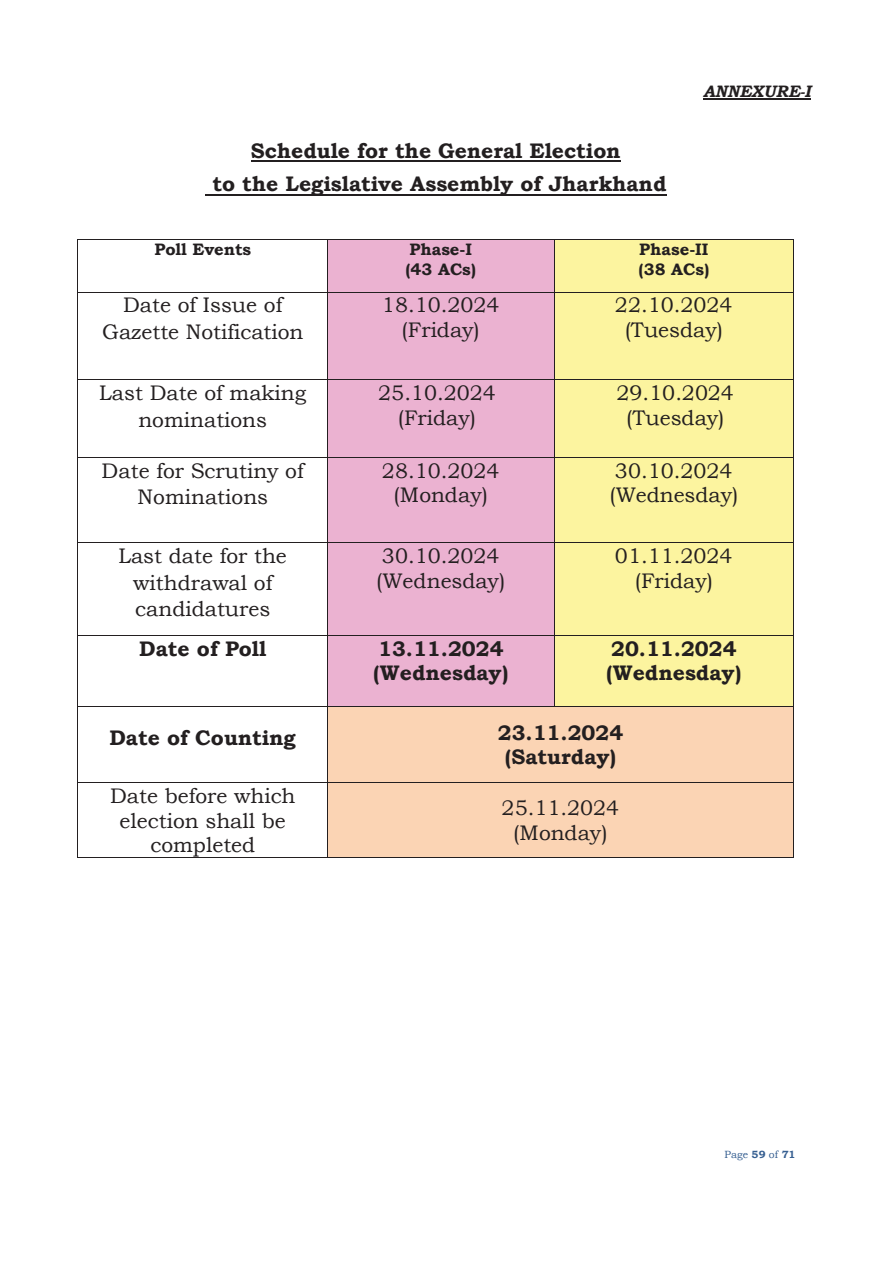
<style>
.page{position:relative;width:894px;height:1264px;background:#fff}
.page>*{position:absolute;margin:0;border:0;box-sizing:border-box;transform-origin:0 0}
.t1{font:21px/24.6px "Bookman Old Style";color:#231f20;text-align:center}
.t2{font:700 21px/24.8px "Bookman Old Style";color:#231f20;text-align:center}
.t3{font:700 16.5px/19.5px "Bookman Old Style";color:#231f20}
.t4{font:italic 700 16.5px "Bookman Old Style";color:#231f20}
.t5{font:10.5px "Bookman Old Style";letter-spacing:.005em;color:#365f91}
.s1{font-weight:700}
</style>
<div class="page">
<hr style="left:703px;top:99px;width:107px;height:1px;background:#231f20">
<hr style="left:251px;top:160px;width:369px;height:1px;background:#231f20">
<hr style="left:205px;top:194px;width:461px;height:1px;background:#231f20">
<div style="left:328px;top:239px;width:225px;height:53px;background:#ebb2d1"></div>
<div style="left:554px;top:239px;width:239px;height:53px;background:#fcf49f"></div>
<hr style="left:78px;top:239px;width:249px;height:1px;background:#231f20">
<hr style="left:328px;top:239px;width:225px;height:1px;background:#231f20">
<hr style="left:554px;top:239px;width:239px;height:1px;background:#231f20">
<hr style="left:78px;top:239px;width:1px;height:53px;background:#231f20">
<hr style="left:327px;top:239px;width:1px;height:53px;background:#231f20">
<hr style="left:553px;top:239px;width:1px;height:53px;background:#231f20">
<hr style="left:793px;top:239px;width:1px;height:53px;background:#231f20">
<div style="left:328px;top:292px;width:225px;height:87px;background:#ebb2d1"></div>
<div style="left:554px;top:292px;width:239px;height:87px;background:#fcf49f"></div>
<hr style="left:78px;top:292px;width:249px;height:1px;background:#231f20">
<hr style="left:328px;top:292px;width:225px;height:1px;background:#231f20">
<hr style="left:554px;top:292px;width:239px;height:1px;background:#231f20">
<hr style="left:78px;top:292px;width:1px;height:87px;background:#231f20">
<hr style="left:327px;top:292px;width:1px;height:87px;background:#231f20">
<hr style="left:553px;top:292px;width:1px;height:87px;background:#231f20">
<hr style="left:793px;top:292px;width:1px;height:87px;background:#231f20">
<div style="left:328px;top:380px;width:225px;height:77px;background:#ebb2d1"></div>
<div style="left:554px;top:380px;width:239px;height:77px;background:#fcf49f"></div>
<hr style="left:78px;top:379px;width:249px;height:1px;background:#231f20">
<hr style="left:328px;top:379px;width:225px;height:1px;background:#231f20">
<hr style="left:554px;top:379px;width:239px;height:1px;background:#231f20">
<hr style="left:78px;top:380px;width:1px;height:77px;background:#231f20">
<hr style="left:327px;top:380px;width:1px;height:77px;background:#231f20">
<hr style="left:553px;top:380px;width:1px;height:77px;background:#231f20">
<hr style="left:793px;top:380px;width:1px;height:77px;background:#231f20">
<div style="left:328px;top:458px;width:225px;height:84px;background:#ebb2d1"></div>
<div style="left:554px;top:458px;width:239px;height:84px;background:#fcf49f"></div>
<hr style="left:78px;top:457px;width:249px;height:1px;background:#231f20">
<hr style="left:328px;top:457px;width:225px;height:1px;background:#231f20">
<hr style="left:554px;top:457px;width:239px;height:1px;background:#231f20">
<hr style="left:78px;top:458px;width:1px;height:84px;background:#231f20">
<hr style="left:327px;top:458px;width:1px;height:84px;background:#231f20">
<hr style="left:553px;top:458px;width:1px;height:84px;background:#231f20">
<hr style="left:793px;top:458px;width:1px;height:84px;background:#231f20">
<div style="left:328px;top:543px;width:225px;height:92px;background:#ebb2d1"></div>
<div style="left:554px;top:543px;width:239px;height:92px;background:#fcf49f"></div>
<hr style="left:78px;top:542px;width:249px;height:1px;background:#231f20">
<hr style="left:328px;top:542px;width:225px;height:1px;background:#231f20">
<hr style="left:554px;top:542px;width:239px;height:1px;background:#231f20">
<hr style="left:78px;top:543px;width:1px;height:92px;background:#231f20">
<hr style="left:327px;top:543px;width:1px;height:92px;background:#231f20">
<hr style="left:553px;top:543px;width:1px;height:92px;background:#231f20">
<hr style="left:793px;top:543px;width:1px;height:92px;background:#231f20">
<div style="left:328px;top:635px;width:225px;height:70px;background:#ebb2d1"></div>
<div style="left:554px;top:635px;width:239px;height:70px;background:#fcf49f"></div>
<hr style="left:78px;top:635px;width:249px;height:1px;background:#231f20">
<hr style="left:328px;top:635px;width:225px;height:1px;background:#231f20">
<hr style="left:554px;top:635px;width:239px;height:1px;background:#231f20">
<hr style="left:78px;top:635px;width:1px;height:70px;background:#231f20">
<hr style="left:327px;top:635px;width:1px;height:70px;background:#231f20">
<hr style="left:553px;top:635px;width:1px;height:70px;background:#231f20">
<hr style="left:793px;top:635px;width:1px;height:70px;background:#231f20">
<div style="left:328px;top:706px;width:465px;height:76px;background:#fbd4b4"></div>
<hr style="left:78px;top:705px;width:249px;height:1px;background:#231f20">
<hr style="left:328px;top:705px;width:225px;height:1px;background:#231f20">
<hr style="left:554px;top:705px;width:239px;height:1px;background:#231f20">
<hr style="left:78px;top:706px;width:1px;height:76px;background:#231f20">
<hr style="left:327px;top:706px;width:1px;height:76px;background:#231f20">
<hr style="left:793px;top:706px;width:1px;height:76px;background:#231f20">
<div style="left:328px;top:783px;width:465px;height:73px;background:#fbd4b4"></div>
<hr style="left:78px;top:782px;width:249px;height:1px;background:#231f20">
<hr style="left:328px;top:782px;width:465px;height:1px;background:#231f20">
<hr style="left:78px;top:782px;width:1px;height:75px;background:#231f20">
<hr style="left:78px;top:857px;width:249px;height:1px;background:#231f20">
<hr style="left:327px;top:782px;width:1px;height:75px;background:#231f20">
<hr style="left:328px;top:857px;width:465px;height:1px;background:#231f20">
<hr style="left:793px;top:782px;width:1px;height:75px;background:#231f20">
<p class="t2" style="left:212px;top:133px;width:455px;line-height:33.6px">Schedule for the General Election<br>to the Legislative Assembly of Jharkhand</p>
<p class="t4" style="left:703px;top:79px;width:109px">ANNEXURE-I</p>
<p class="t3" style="left:154px;top:239px;width:98px">Poll Events</p>
<p class="t3" style="left:405px;top:239px;width:72px">Phase-I (43 ACs)</p>
<p class="t3" style="left:638px;top:239px;width:72px">Phase-II (38 ACs)</p>
<p class="t1" style="left:102px;top:292px;width:203px;line-height:26.7px">Date of Issue of<br>Gazette Notification</p>
<p class="t1" style="left:382px;top:293px;width:119px">18.10.2024 (Friday)</p>
<p class="t1" style="left:614px;top:293px;width:119px">22.10.2024 (Tuesday)</p>
<p class="t1" style="left:99px;top:379px;width:208px;line-height:26.7px">Last Date of making nominations</p>
<p class="t1" style="left:378px;top:380px;width:119px">25.10.2024 (Friday)</p>
<p class="t1" style="left:616px;top:380px;width:119px">29.10.2024 (Tuesday)</p>
<p class="t1" style="left:102px;top:457px;width:204px;line-height:26.7px">Date for Scrutiny of<br>Nominations</p>
<p class="t1" style="left:382px;top:458px;width:119px">28.10.2024 (Monday)</p>
<p class="t1" style="left:609px;top:458px;width:131px;text-align:left">30.10.2024 (Wednesday)</p>
<p class="t1" style="left:118px;top:542px;width:170px;line-height:26.7px">Last date for the withdrawal of candidatures</p>
<p class="t1" style="left:376px;top:543px;width:131px;text-align:left">30.10.2024 (Wednesday)</p>
<p class="t1" style="left:614px;top:543px;width:119px">01.11.2024 (Friday)</p>
<p class="t2" style="left:139px;top:636px;width:128px">Date of Poll</p>
<p class="t2" style="left:373px;top:636px;width:137px;text-align:left">13.11.2024 (Wednesday)</p>
<p class="t2" style="left:606px;top:636px;width:137px;text-align:left">20.11.2024 (Wednesday)</p>
<p class="t2" style="left:109px;top:725px;width:188px">Date of Counting</p>
<p class="t2" style="left:497px;top:719px;width:127px">23.11.2024 (Saturday)</p>
<p class="t1" style="left:110px;top:783px;width:187px">Date before which election shall be completed</p>
<p class="t1" style="left:501px;top:795px;width:119px">25.11.2024 (Monday)</p>
<p class="t5" style="left:724px;top:1147px;width:72px">Page <span class="s1">59</span> of <span class="s1">71</span></p>
</div>
